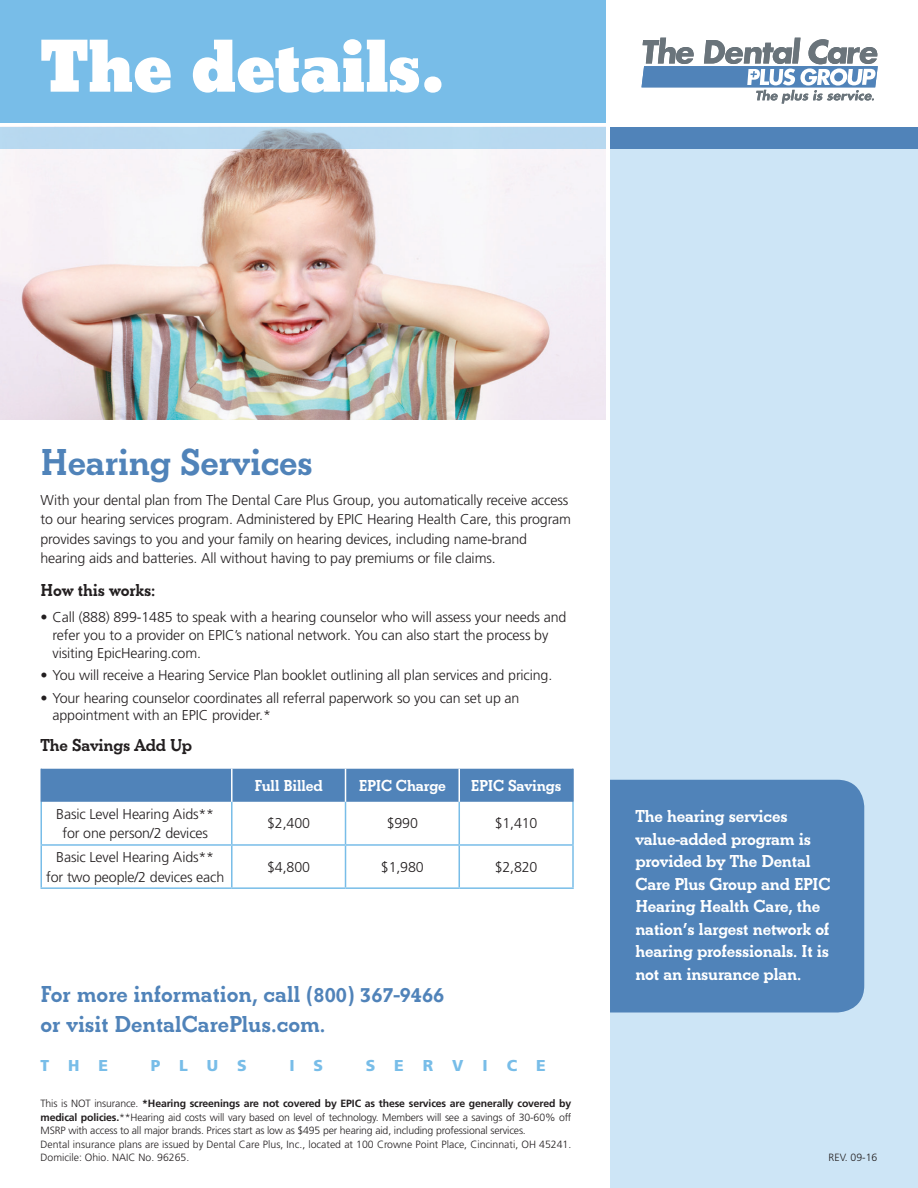
<style>
.page{position:relative;width:918px;height:1188px;background:#fff}
.page>*{position:absolute;margin:0;border:0;box-sizing:border-box;transform-origin:0 0}
.t1{font:800 78px "Beton EFOP";color:#fff}
.t2{font:700 39px "Beton EFOP";letter-spacing:-.01em;color:#5083b9}
.t3{font:700 24px/30px "Beton EFOP";color:#5083b9}
.t4{font:700 18px/22.5px "Beton EFOP";letter-spacing:-.01em;color:#fff}
.t5{font:700 18px "Beton EFOP";letter-spacing:-.01em;color:#231f20}
.t6{font:700 16.5px "Beton EFOP";letter-spacing:-.01em;color:#fff}
.t7{font:900 15.75px "Frutiger LT Std";letter-spacing:1.2em;color:#78bde8}
.t8{font:300 14.25px/19.5px "Frutiger LT Std";letter-spacing:-.01em;color:#231f20}
.t9{font:300 10.5px/13.5px "Frutiger LT Std";letter-spacing:-.015em;color:#231f20}
.s1{font-weight:700}
</style>
<div class="page">
<img style="left:0;top:148px;width:606px;height:271px">
<div style="left:610px;top:148px;width:308px;height:1040px;background:#cde5f6"></div>
<div style="left:42px;top:769px;width:530px;height:33px;background:#5083b9"></div>
<hr style="left:40px;top:802px;width:2px;height:42px;background:#78bde8">
<hr style="left:231px;top:802px;width:2px;height:42px;background:#78bde8">
<hr style="left:345px;top:802px;width:1px;height:42px;background:#78bde8">
<hr style="left:459px;top:802px;width:1px;height:42px;background:#78bde8">
<hr style="left:572px;top:802px;width:2px;height:42px;background:#78bde8">
<hr style="left:40px;top:844px;width:192px;height:2px;background:#78bde8">
<hr style="left:40px;top:846px;width:2px;height:41px;background:#78bde8">
<hr style="left:232px;top:844px;width:114px;height:2px;background:#78bde8">
<hr style="left:231px;top:846px;width:2px;height:41px;background:#78bde8">
<hr style="left:346px;top:844px;width:113px;height:2px;background:#78bde8">
<hr style="left:345px;top:846px;width:1px;height:41px;background:#78bde8">
<hr style="left:459px;top:844px;width:115px;height:2px;background:#78bde8">
<hr style="left:459px;top:846px;width:1px;height:41px;background:#78bde8">
<hr style="left:572px;top:846px;width:2px;height:41px;background:#78bde8">
<hr style="left:40px;top:887px;width:192px;height:2px;background:#78bde8">
<hr style="left:232px;top:887px;width:114px;height:2px;background:#78bde8">
<hr style="left:346px;top:887px;width:113px;height:2px;background:#78bde8">
<hr style="left:459px;top:887px;width:115px;height:2px;background:#78bde8">
<hr style="left:231px;top:769px;width:2px;height:33px;background:#fff">
<hr style="left:345px;top:769px;width:1px;height:33px;background:#fff">
<hr style="left:459px;top:769px;width:1px;height:33px;background:#fff">
<hr style="left:40px;top:769px;width:2px;height:33px;background:#5083b9">
<hr style="left:572px;top:769px;width:2px;height:33px;background:#5083b9">
<div style="left:610px;top:127px;width:308px;height:21px;background:#5083b9"></div>
<svg style="left:0;top:127px;width:606px;height:21px;background:#b4d3e9"></svg>
<div style="left:0;top:0;width:606px;height:122px;background:#78bde8"></div>
<svg style="left:642px;top:38px;width:236px;height:66px"></svg>
<div style="left:610px;top:780px;width:254px;height:232px;background:#5083b9"></div>
<h1 class="t1" style="left:40px;top:20px;width:406px">The details.</h1>
<h2 class="t2" style="left:40px;top:439px;width:274px">Hearing Services</h2>
<p class="t8" style="left:40px;top:490px;width:532px">With your dental plan from The Dental Care Plus Group, you automatically receive access to our hearing services program. Administered by EPIC Hearing Health Care, this program provides savings to you and your family on hearing devices, including name-brand hearing aids and batteries. All without having to pay premiums or file claims.</p>
<p class="t5" style="left:40px;top:580px;width:116px">How this works:</p>
<p class="t8" style="left:52px;top:608px;width:516px;line-height:18px;text-indent:-12px">• Call (888) 899-1485 to speak with a hearing counselor who will assess your needs and refer you to a provider on EPIC’s national network. You can also start the process by visiting EpicHearing.com.</p>
<p class="t8" style="left:41px;top:666px;width:513px">• You will receive a Hearing Service Plan booklet outlining all plan services and pricing.</p>
<p class="t8" style="left:52px;top:689px;width:469px;line-height:18px;text-indent:-12px">• Your hearing counselor coordinates all referral paperwork so you can set up an appointment with an EPIC provider.*</p>
<p class="t5" style="left:40px;top:734px;width:153px">The Savings Add Up</p>
<p class="t6" style="left:254px;top:776px;width:70px">Full Billed</p>
<p class="t6" style="left:359px;top:776px;width:89px">Epic Charge</p>
<p class="t6" style="left:471px;top:776px;width:92px">Epic Savings</p>
<p class="t8" style="left:56px;top:805px;width:159px;text-align:center">Basic Level Hearing Aids** for one person/2 devices</p>
<p class="t8" style="left:267px;top:814px;width:44px">$2,400</p>
<p class="t8" style="left:387px;top:814px;width:33px">$990</p>
<p class="t8" style="left:495px;top:814px;width:44px">$1,410</p>
<p class="t8" style="left:46px;top:848px;width:180px;text-align:center">Basic Level Hearing Aids** for two people/2 devices each</p>
<p class="t8" style="left:267px;top:857px;width:44px">$4,800</p>
<p class="t8" style="left:381px;top:857px;width:44px">$1,980</p>
<p class="t8" style="left:495px;top:857px;width:44px">$2,820</p>
<h3 class="t3" style="left:40px;top:979px;width:405px">For more information, call (800) 367-9466 or visit DentalCarePlus.com.</h3>
<p class="t7" style="left:40px;top:1056px;width:69px">THE</p>
<p class="t7" style="left:151px;top:1056px;width:98px">PLUS</p>
<p class="t7" style="left:289px;top:1056px;width:35px">I S</p>
<p class="t7" style="left:366px;top:1056px;width:182px">SERVICE</p>
<p class="t9" style="left:40px;top:1097px;width:532px">This is NOT insurance. <span class="s1">*Hearing screenings are not covered by EPIC as these services are generally covered by medical policies.</span>**Hearing aid costs will vary based on level of technology. Members will see a savings of 30-60% off MSRP with access to all major brands. Prices start as low as $495 per hearing aid, including professional services.<br>Dental insurance plans are issued by Dental Care Plus, Inc., located at 100 Crowne Point Place, Cincinnati, OH 45241.<br>Domicile: Ohio. NAIC No. 96265.</p>
<p class="t4" style="left:635px;top:805px;width:196px">The hearing services value-added program is provided by The Dental<br>Care Plus Group and EPIC<br>Hearing Health Care, the nation’s largest network of hearing professionals. It is not an insurance plan.</p>
<p class="t9" style="left:829px;top:1151px;width:50px">REV. 09-16</p>
</div>
